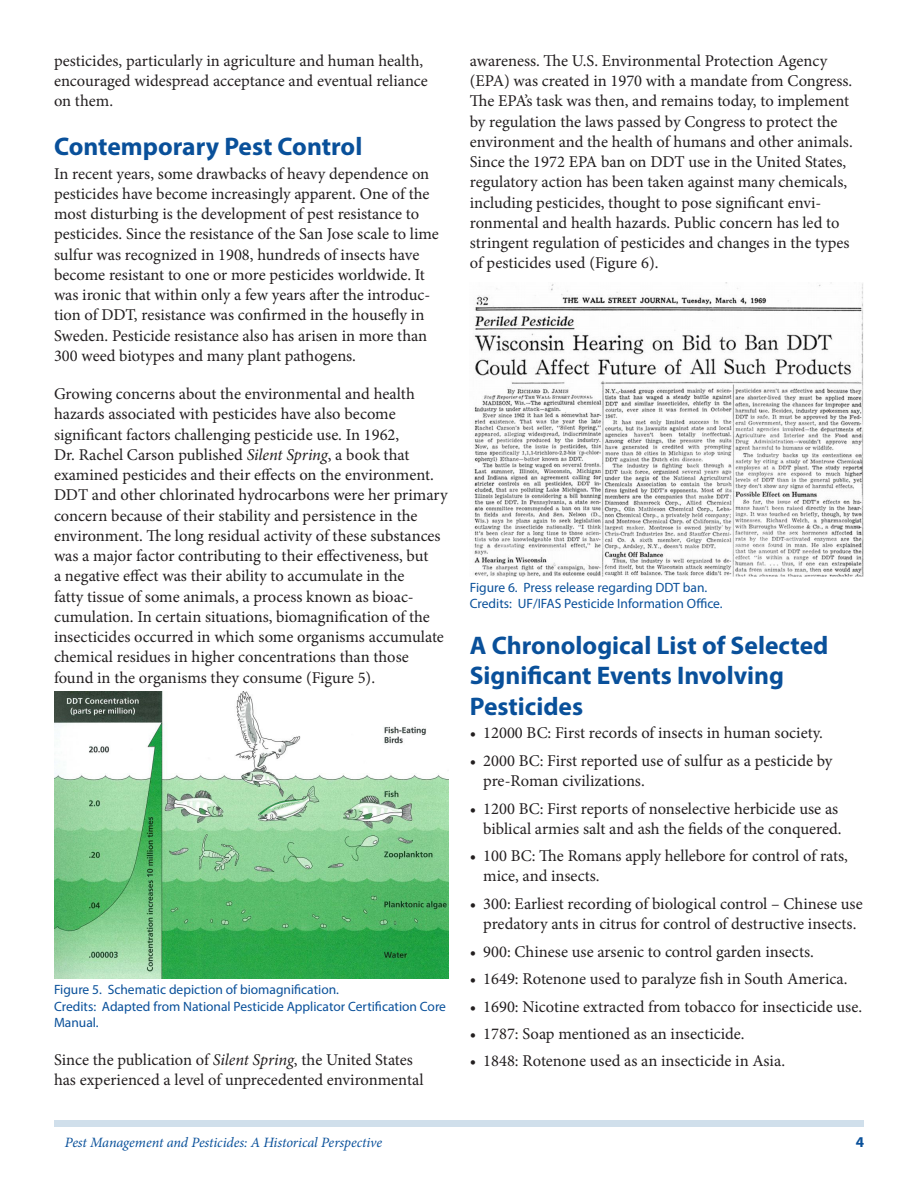
<style>
.page{position:relative;width:918px;height:1188px;background:#fff}
.page>*{position:absolute;margin:0;border:0;box-sizing:border-box;transform-origin:0 0}
.SectionHeading0{font:700 25.5px/30.6px "Myriad Pro";color:#09509a}
.Paragraph{font:16.5px/20.2px "Minion Pro";color:#231f20}
.t1{font:700 15px "Myriad Pro";color:#09509a}
.RunningTitleItalics{font:italic 14.25px "Minion Pro";letter-spacing:-.01em;color:#09509a}
.FigureCaption{font:13.5px/16.5px "Myriad Pro";color:#09509a}
.s1{font-style:italic}
</style>
<div class="page">
<div style="left:54px;top:1120px;width:810px;height:7px;background:#d0dfeb"></div>
<img style="left:54px;top:691px;width:394px;height:288px">
<img style="left:471px;top:283px;width:393px;height:293px">
<p class="Paragraph" style="left:54px;top:51px;width:375px">pesticides, particularly in agriculture and human health, encouraged widespread acceptance and eventual reliance on them.</p>
<p class="SectionHeading0" style="left:54px;top:130px;width:310px">Contemporary Pest Control</p>
<p class="Paragraph" style="left:54px;top:163px;width:386px">In recent years, some drawbacks of heavy dependence on pesticides have become increasingly apparent. One of the most disturbing is the development of pest resistance to pesticides. Since the resistance of the San Jose scale to lime sulfur was recognized in 1908, hundreds of insects have become resistant to one or more pesticides worldwide. It was ironic that within only a few years after the introduc&shy;tion of DDT, resistance was confirmed in the housefly in Sweden. Pesticide resistance also has arisen in more than 300 weed biotypes and many plant pathogens.</p>
<p class="Paragraph" style="left:54px;top:384px;width:395px">Growing concerns about the environmental and health hazards associated with pesticides have also become significant factors challenging pesticide use. In 1962,<br>Dr. Rachel Carson published <span class="s1">Silent Spring</span>, a book that examined pesticides and their effects on the environment.<br>DDT and other chlorinated hydrocarbons were her primary concern because of their stability and persistence in the environment. The long residual activity of these substances was a major factor contributing to their effectiveness, but<br>a negative effect was their ability to accumulate in the<br>fatty tissue of some animals, a process known as bioac&shy;cumulation. In certain situations, biomagnification of the insecticides occurred in which some organisms accumulate chemical residues in higher concentrations than those found in the organisms they consume (Figure 5).</p>
<p class="FigureCaption" style="left:54px;top:981px;width:287px">Figure 5. Schematic depiction of biomagnification.</p>
<p class="FigureCaption" style="left:54px;top:998px;width:394px">Credits: Adapted from National Pesticide Applicator Certification Core<br>Manual.</p>
<p class="Paragraph" style="left:54px;top:1050px;width:371px">Since the publication of <span class="s1">Silent Spring</span>, the United States has experienced a level of unprecedented environmental</p>
<p class="Paragraph" style="left:470px;top:51px;width:384px">awareness. The U.S. Environmental Protection Agency (EPA) was created in 1970 with a mandate from Congress.<br>The EPA’s task was then, and remains today, to implement by regulation the laws passed by Congress to protect the environment and the health of humans and other animals.<br>Since the 1972 EPA ban on DDT use in the United States, regulatory action has been taken against many chemicals, including pesticides, thought to pose significant envi&shy;ronmental and health hazards. Public concern has led to stringent regulation of pesticides and changes in the types of pesticides used (Figure 6).</p>
<p class="FigureCaption" style="left:470px;top:579px;width:239px">Figure 6. Press release regarding DDT ban.</p>
<p class="FigureCaption" style="left:470px;top:595px;width:254px">Credits: UF/IFAS Pesticide Information Office.</p>
<p class="SectionHeading0" style="left:470px;top:629px;width:360px">A Chronological List of Selected<br>Significant Events Involving<br>Pesticides</p>
<p class="Paragraph" style="left:470px;top:723px;width:355px">• 12000 BC: First records of insects in human society.</p>
<p class="Paragraph" style="left:483px;top:751px;width:351px;text-indent:-14px">• 2000 BC: First reported use of sulfur as a pesticide by pre-Roman civilizations.</p>
<p class="Paragraph" style="left:470px;top:798px;width:373px;text-align:right">• 1200 BC: First reports of nonselective herbicide use as biblical armies salt and ash the fields of the conquered.</p>
<p class="Paragraph" style="left:483px;top:846px;width:366px;text-indent:-14px">• 100 BC: The Romans apply hellebore for control of rats, mice, and insects.</p>
<p class="Paragraph" style="left:470px;top:894px;width:394px;text-align:center">• 300: Earliest recording of biological control – Chinese use predatory ants in citrus for control of destructive insects.</p>
<p class="Paragraph" style="left:470px;top:941px;width:346px">• 900: Chinese use arsenic to control garden insects.</p>
<p class="Paragraph" style="left:470px;top:969px;width:379px">• 1649: Rotenone used to paralyze fish in South America.</p>
<p class="Paragraph" style="left:470px;top:996px;width:394px">• 1690: Nicotine extracted from tobacco for insecticide use.</p>
<p class="Paragraph" style="left:470px;top:1024px;width:276px">• 1787: Soap mentioned as an insecticide.</p>
<p class="Paragraph" style="left:470px;top:1051px;width:317px">• 1848: Rotenone used as an insecticide in Asia.</p>
<p class="RunningTitleItalics" style="left:65px;top:1133px;width:319px">Pest Management and Pesticides: A Historical Perspective</p>
<p class="t1" style="left:856px;top:1133px;width:10px">4</p>
</div>
